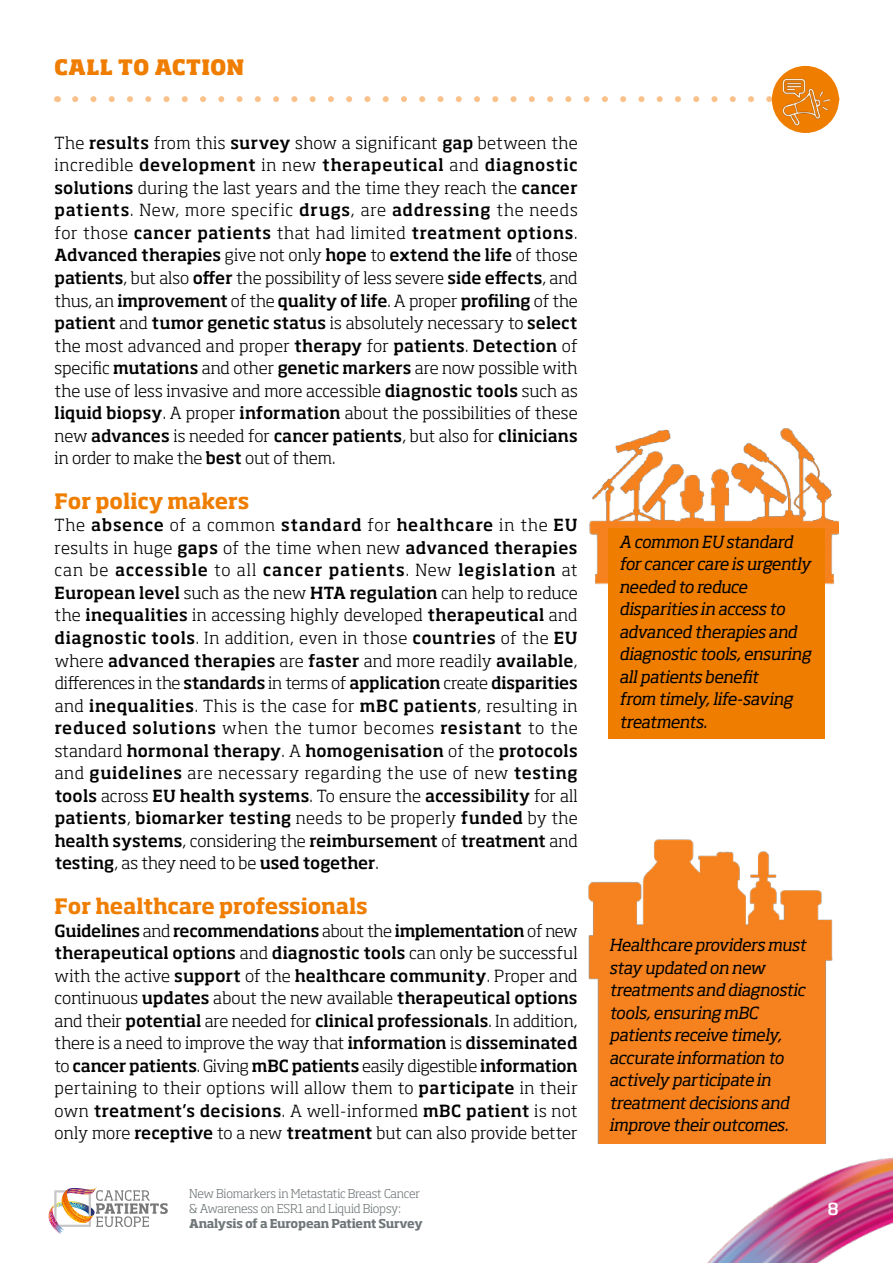
<style>
.page{position:relative;width:893px;height:1263px;background:#fff}
.page>*{position:absolute;margin:0;border:0;box-sizing:border-box;transform-origin:0 0}
.t1{font:700 21px "Soho Std";letter-spacing:-.005em;color:#ef7d00}
.t2{font:800 21px "Soho Std";letter-spacing:.01em;color:#ef7d00}
.t3{font:300 16.5px/22.5px "Soho Std";color:#000;text-align:justify}
.t4{font:500 16.5px/22.5px "Soho Std";letter-spacing:-.005em;color:#000;text-align:justify}
.t5{font:italic 16.5px/22.5px "Soho Std";letter-spacing:-.03em;color:#000}
.t6{font:500 16.5px "Soho Std";color:#fff}
.t7{font:300 12px/15px "Soho Std";letter-spacing:-.02em;color:#6f7678}
.t8{font:700 12px "Soho Std";letter-spacing:-.02em;color:#6f7678}
.s1{font-weight:500}
.s2{font-weight:300}
</style>
<div class="page">
<img style="left:48px;top:1187px;width:120px;height:47px">
<img style="left:707px;top:1157px;width:186px;height:106px">
<img style="left:590px;top:428px;width:249px;height:223px">
<div style="left:609px;top:528px;width:216px;height:211px;background:#ef7d00"></div>
<svg style="left:75px;top:96px;width:697px;height:6px"></svg>
<div style="left:772px;top:66px;width:67px;height:67px;background:#ef7d00;border-radius:50%"></div>
<img style="left:783px;top:79px;width:46px;height:46px">
<img style="left:588px;top:839px;width:245px;height:304px">
<p class="t2" style="left:54px;top:54px;width:192px">CALL TO ACTION</p>
<p class="t3" style="left:55px;top:131px;width:525px">The <span class="s1">results</span> from this <span class="s1">survey</span> show a significant <span class="s1">gap</span> between the incredible <span class="s1">development</span> in new <span class="s1">therapeutical</span> and <span class="s1">diagnostic solutions</span> during the last years and the time they reach the <span class="s1">cancer patients</span>. New, more specific <span class="s1">drugs</span>, are <span class="s1">addressing</span> the needs for those <span class="s1">cancer patients</span> that had limited <span class="s1">treatment options</span>.<br><span class="s1">Advanced therapies</span> give not only <span class="s1">hope</span> to <span class="s1">extend the life</span> of those <span class="s1">patients</span>, but also <span class="s1">offer</span> the possibility of less severe <span class="s1">side effects</span>, and thus, an <span class="s1">improvement</span> of the <span class="s1">quality of life</span>. A proper <span class="s1">profiling</span> of the <span class="s1">patient</span> and <span class="s1">tumor genetic status</span> is absolutely necessary to <span class="s1">select </span>the most advanced and proper <span class="s1">therapy</span> for <span class="s1">patients</span>. <span class="s1">Detection</span> of specific <span class="s1">mutations</span> and other <span class="s1">genetic markers</span> are now possible with the use of less invasive and more accessible <span class="s1">diagnostic tools</span> such as <span class="s1">liquid biopsy</span>. A proper <span class="s1">information</span> about the possibilities of these new <span class="s1">advances</span> is needed for <span class="s1">cancer patients</span>, but also for <span class="s1">clinicians </span>in order to make the <span class="s1">best</span> out of them.</p>
<p class="t1" style="left:55px;top:488px;width:196px">For policy makers</p>
<p class="t4" style="left:55px;top:514px;width:525px"><span class="s2">The</span> absence <span class="s2">of a common</span> standard <span class="s2">for</span> healthcare <span class="s2">in the</span> EU <span class="s2">results in huge</span> gaps <span class="s2">of the time when new</span> advanced therapies <span class="s2">can be</span> accessible <span class="s2">to all</span> cancer patients<span class="s2">. New</span> legislation <span class="s2">at </span>European level <span class="s2">such as the new</span> HTA regulation <span class="s2">can help to reduce the</span> inequalities <span class="s2">in accessing highly developed</span> therapeutical <span class="s2">and </span>diagnostic tools<span class="s2">. In addition, even in those</span> countries <span class="s2">of the</span> EU <span class="s2">where</span> advanced therapies <span class="s2">are</span> faster <span class="s2">and more readily</span> available<span class="s2">, differences in the</span> standards <span class="s2">in terms of</span> application <span class="s2">create</span> disparities <span class="s2">and</span> inequalities<span class="s2">. This is the case for</span> mBC patients<span class="s2">, resulting in </span>reduced solutions <span class="s2">when the tumor becomes</span> resistant <span class="s2">to the standard</span> hormonal therapy<span class="s2">. A</span> homogenisation <span class="s2">of the</span> protocols <span class="s2">and</span> guidelines <span class="s2">are necessary regarding the use of new</span> testing tools <span class="s2">across</span> EU health systems<span class="s2">. To ensure the</span> accessibility <span class="s2">for all </span>patients<span class="s2">,</span> biomarker testing <span class="s2">needs to be properly</span> funded <span class="s2">by the </span>health systems<span class="s2">, considering the</span> reimbursement <span class="s2">of</span> treatment <span class="s2">and </span>testing<span class="s2">, as they need to be</span> used together<span class="s2">.</span></p>
<p class="t1" style="left:55px;top:893px;width:315px">For healthcare professionals</p>
<p class="t3" style="left:55px;top:919px;width:525px"><span class="s1">Guidelines</span> and <span class="s1">recommendations</span> about the <span class="s1">implementation</span> of new <span class="s1">therapeutical options</span> and <span class="s1">diagnostic tools</span> can only be successful with the active <span class="s1">support</span> of the <span class="s1">healthcare community</span>. Proper and continuous <span class="s1">updates</span> about the new available <span class="s1">therapeutical options </span>and their <span class="s1">potential</span> are needed for <span class="s1">clinical professionals</span>. In addition, there is a need to improve the way that <span class="s1">information</span> is <span class="s1">disseminated </span>to <span class="s1">cancer patients</span>. Giving <span class="s1">mBC patients</span> easily digestible <span class="s1">information </span>pertaining to their options will allow them to <span class="s1">participate</span> in their own <span class="s1">treatment’s decisions</span>. A well-informed <span class="s1">mBC patient</span> is not only more <span class="s1">receptive</span> to a new <span class="s1">treatment</span> but can also provide better</p>
<p class="t7" style="left:189px;top:1186px;width:232px">New Biomarkers in Metastatic Breast Cancer &amp; Awareness on ESR1 and Liquid Biopsy:</p>
<p class="t8" style="left:189px;top:1216px;width:235px">Analysis of a European Patient Survey</p>
<p class="t5" style="left:619px;top:530px;width:193px">A common EU standard for cancer care is urgently needed to reduce disparities in access to advanced therapies and diagnostic tools, ensuring all patients benefit<br>from timely, life-saving treatments.</p>
<p class="t5" style="left:609px;top:934px;width:198px">Healthcare providers must stay updated on new treatments and diagnostic tools, ensuring mBC patients receive timely, accurate information to actively participate in treatment decisions and improve their outcomes.</p>
<p class="t6" style="left:828px;top:1198px;width:13px">8</p>
</div>
